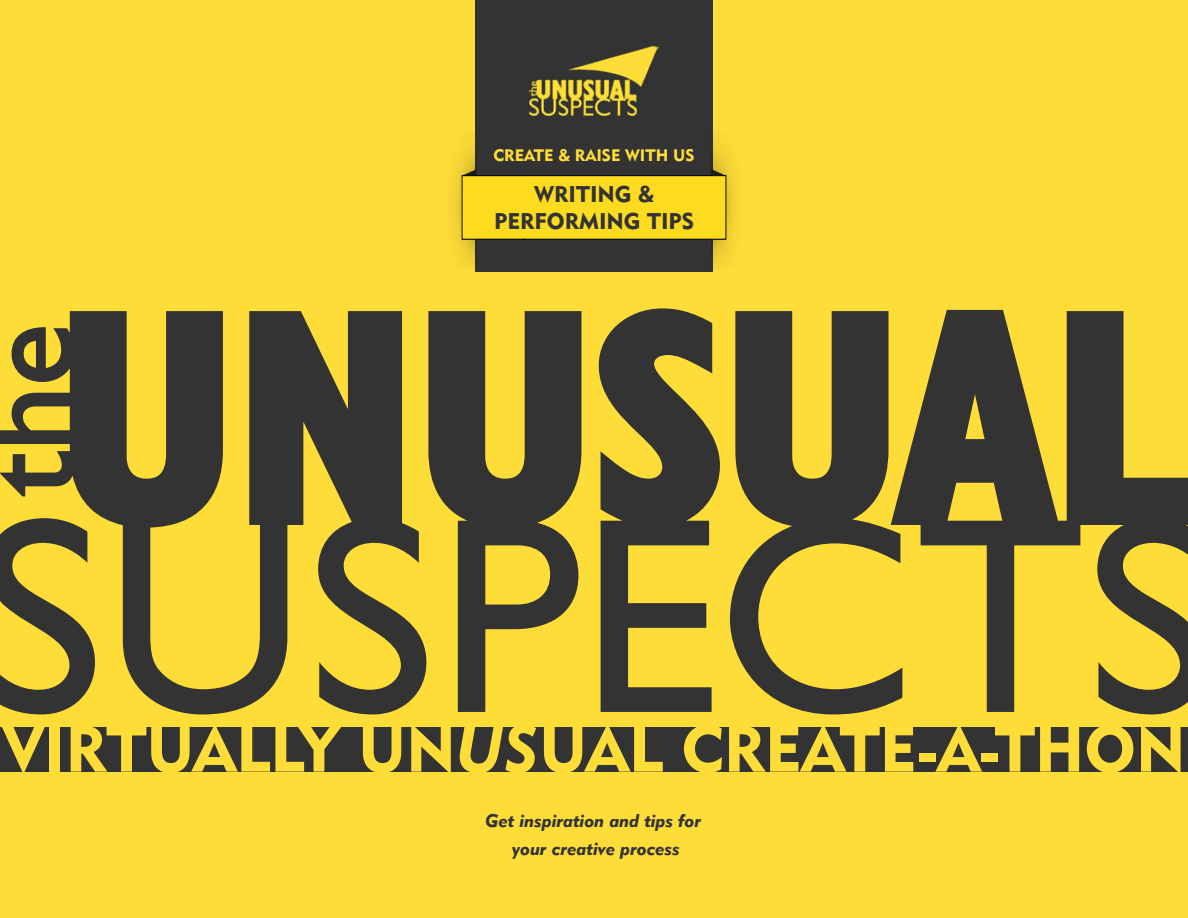
<style>
.page{position:relative;width:1188px;height:918px;background:#fedd38}
.page>*{position:absolute;margin:0;border:0;box-sizing:border-box;transform-origin:0 0}
.t1{font:64.5px "Geometric 415 BT Black A";color:#fedd38}
.t2{font:22.5px/27px "Geometric 415 BT Black A";color:#333;text-align:center}
.t3{font:18px/28.5px "Geometric 415 BT Black Italic A";color:#333;text-align:center}
.t4{font:16.5px "Geometric 415 BT Black A";color:#fedd38}
.s1{font-family:"Geometric 415 BT Black Italic A"}
</style>
<div class="page">
<svg style="left:428px;top:311px;width:154px;height:401px;fill:#333"></svg>
<svg style="left:599px;top:308px;width:121px;height:404px;fill:#333"></svg>
<svg style="left:0;top:311px;width:426px;height:403px"></svg>
<svg style="left:730px;top:311px;width:161px;height:403px;fill:#333"></svg>
<svg style="left:891px;top:310px;width:297px;height:404px"></svg>
<div style="left:0;top:727px;width:1188px;height:45px;background:#333"></div>
<div style="left:475px;top:0;width:238px;height:271px;background:#333"></div>
<img style="left:530px;top:45px;width:128px;height:71px">
<div style="left:424px;top:131px;width:53px;height:137px;background:linear-gradient(to right,#ffe239,#eccd33)"></div>
<div style="left:711px;top:131px;width:53px;height:137px;background:linear-gradient(to right,#eacb33,#ffe239)"></div>
<svg style="left:462px;top:169px;width:264px;height:71px;background:#e2c520"></svg>
<p class="t4" style="left:493px;top:145px;width:203px">CREATE &amp; RAISE WITH US</p>
<p class="t2" style="left:494px;top:181px;width:202px">WRITING &amp;<br>PERFORMING TIPS</p>
<h1 class="t1" style="left:3px;top:709px;width:1184px">VIRTUALLY UN<span class="s1">US</span>UAL CREATE-A-THON</h1>
<p class="t3" style="left:486px;top:806px;width:217px">Get inspiration and tips for your creative process</p>
</div>
